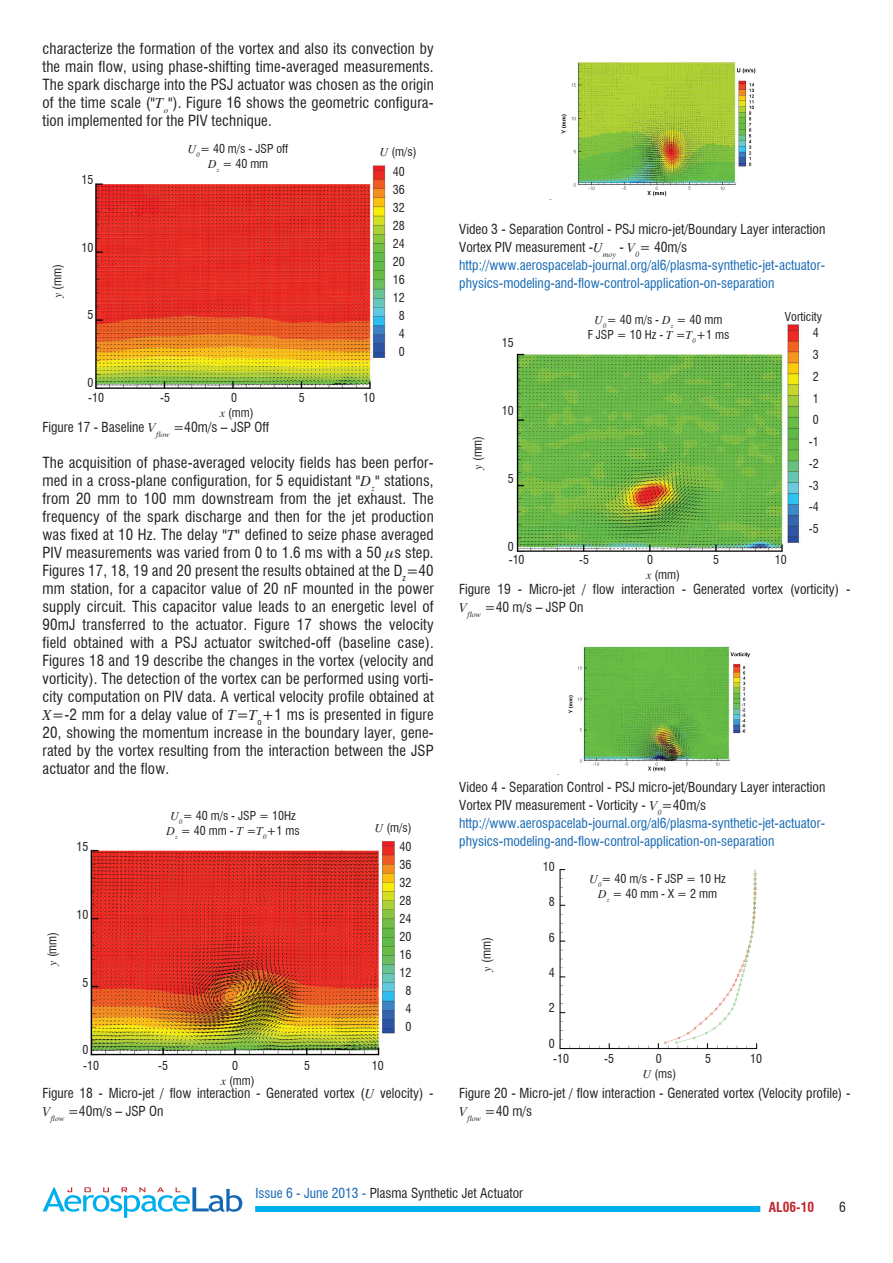
<style>
.page{position:relative;width:893px;height:1263px;background:#fff}
.page>*{position:absolute;margin:0;border:0;box-sizing:border-box;transform-origin:0 0}
.t1{font:condensed 15px/18px "Swiss 721 BT";letter-spacing:.01em;color:#231f20;text-align:justify}
.t2{font:condensed 13.5px/18px "Swiss 721 BT";color:#1468b3}
.t3{font:condensed 13.5px/18px "Swiss 721 BT";color:#231f20}
.t4{font:700 condensed 13.5px "Swiss 721 BT";color:#c0262d}
.t5{font:condensed 12px/18px "Swiss 721 BT";color:#231f20;text-align:center}
.s1{font-family:"Times";font-style:italic;font-stretch:normal}
.s2{color:#231f20}
.s3{font-family:"Times";font-style:italic;font-stretch:normal;color:#231f20}
.s4{color:#1468b3}
</style>
<div class="page">
<div style="left:255px;top:1206px;width:505px;height:6px;background:#00aeef"></div>
<svg style="left:43px;top:1187px;width:199px;height:31px"></svg>
<img style="left:95px;top:165px;width:291px;height:224px">
<img style="left:90px;top:841px;width:305px;height:215px">
<img style="left:549px;top:59px;width:207px;height:141px">
<img style="left:516px;top:324px;width:284px;height:228px">
<img style="left:568px;top:646px;width:182px;height:126px">
<img style="left:559px;top:869px;width:199px;height:181px">
<p class="t1" style="left:43px;top:40px;width:393px">characterize the formation of the vortex and also its convection by the main flow, using phase-shifting time-averaged measurements.<br>The spark discharge into the PSJ actuator was chosen as the origin of the time scale ("<span class="s1">T</span><sub>o</sub>"). Figure 16 shows the geometric configura&shy;tion implemented for the PIV technique.</p>
<p class="t5" style="left:81px;top:170px;width:13px">15</p>
<p class="t5" style="left:48px;top:298px;width:35px;rotate:-90deg"><span class="s1">y</span> (mm)</p>
<p class="t5" style="left:81px;top:238px;width:13px">10</p>
<p class="t5" style="left:87px;top:306px;width:7px">5</p>
<p class="t5" style="left:87px;top:374px;width:7px">0</p>
<p class="t5" style="left:188px;top:141px;width:102px;line-height:15px"><span class="s1">U</span><sub>0</sub>= 40 m/s - JSP off<br><span class="s1">D</span><sub>z</sub> = 40 mm</p>
<p class="t5" style="left:380px;top:141px;width:38px;line-height:20.1px"><span class="s1">U</span> (m/s)<br>40</p>
<p class="t5" style="left:393px;top:181px;width:13px">36<br>32<br>28<br>24<br>20<br>16<br>12<br>8<br>4<br>0</p>
<p class="t5" style="left:88px;top:389px;width:17px">-10</p>
<p class="t5" style="left:160px;top:389px;width:11px">-5</p>
<p class="t5" style="left:231px;top:389px;width:7px">0</p>
<p class="t5" style="left:299px;top:389px;width:7px">5</p>
<p class="t5" style="left:363px;top:389px;width:13px">10</p>
<p class="t5" style="left:220px;top:404px;width:35px"><span class="s1">x</span> (mm)</p>
<p class="t3" style="left:43px;top:418px;width:228px">Figure 17 - Baseline <span class="s1">V</span><sub>flow</sub> =40m/s – JSP Off</p>
<p class="t1" style="left:43px;top:454px;width:393px">The acquisition of phase-averaged velocity fields has been perfor&shy;med in a cross-plane configuration, for 5 equidistant "<span class="s1">D</span><sub>z</sub>" stations, from 20 mm to 100 mm downstream from the jet exhaust. The frequency of the spark discharge and then for the jet production was fixed at 10 Hz. The delay "<span class="s1">T</span>" defined to seize phase averaged PIV measurements was varied from 0 to 1.6 ms with a 50 s step.<br>Figures 17, 18, 19 and 20 present the results obtained at the D<sub>z</sub>=40 mm station, for a capacitor value of 20 nF mounted in the power supply circuit. This capacitor value leads to an energetic level of 90mJ transferred to the actuator. Figure 17 shows the velocity field obtained with a PSJ actuator switched-off (baseline case).<br>Figures 18 and 19 describe the changes in the vortex (velocity and vorticity). The detection of the vortex can be performed using vorti&shy;city computation on PIV data. A vertical velocity profile obtained at <span class="s1">X</span>=-2 mm for a delay value of <span class="s1">T</span>=<span class="s1">T</span><sub>o</sub>+1 ms is presented in figure 20, showing the momentum increase in the boundary layer, gene&shy;rated by the vortex resulting from the interaction between the JSP actuator and the flow.</p>
<p class="t5" style="left:76px;top:838px;width:13px">15</p>
<p class="t5" style="left:43px;top:966px;width:35px;rotate:-90deg"><span class="s1">y</span> (mm)</p>
<p class="t5" style="left:76px;top:905px;width:13px">10</p>
<p class="t5" style="left:82px;top:973px;width:7px">5</p>
<p class="t5" style="left:82px;top:1041px;width:7px">0</p>
<p class="t5" style="left:167px;top:808px;width:135px;line-height:15px"><span class="s1">U</span><sub>0</sub>= 40 m/s - JSP = 10Hz<br><span class="s1">D</span><sub>z</sub> = 40 mm - <span class="s1">T</span> =<span class="s1">T</span><sub>0</sub>+1 ms</p>
<p class="t5" style="left:375px;top:818px;width:38px;line-height:19px;text-align:right"><span class="s1">U</span> (m/s)<br>40</p>
<p class="t5" style="left:400px;top:855px;width:13px">36<br>32<br>28<br>24<br>20<br>16<br>12<br>8<br>4<br>0</p>
<p class="t5" style="left:83px;top:1056px;width:17px">-10</p>
<p class="t5" style="left:158px;top:1056px;width:11px">-5</p>
<p class="t5" style="left:232px;top:1056px;width:7px">0</p>
<p class="t5" style="left:304px;top:1056px;width:7px">5</p>
<p class="t5" style="left:372px;top:1056px;width:13px">10</p>
<p class="t5" style="left:221px;top:1071px;width:35px"><span class="s1">x</span> (mm)</p>
<p class="t3" style="left:43px;top:1084px;width:393px">Figure 18 - Micro-jet / flow interaction - Generated vortex (<span class="s1">U</span> velocity) -<br><span class="s1">V</span><sub>flow</sub> =40m/s – JSP On</p>
<p class="t2" style="left:459px;top:220px;width:368px"><span class="s2">Video 3 - Separation Control - PSJ micro-jet/Boundary Layer interaction Vortex PIV measurement -</span><span class="s3">U</span><sub>moy</sub> <span class="s2">-</span> <span class="s3">V</span><sub>0</sub><span class="s2">= 40m/s </span>http://www.aerospacelab-journal.org/al6/plasma-synthetic-jet-actuator&shy;physics-modeling-and-flow-control-application-on-separation</p>
<p class="t5" style="left:468px;top:470px;width:35px;rotate:-90deg"><span class="s1">y</span> (mm)</p>
<p class="t5" style="left:502px;top:334px;width:13px">15</p>
<p class="t5" style="left:502px;top:402px;width:13px">10</p>
<p class="t5" style="left:508px;top:470px;width:7px">5</p>
<p class="t5" style="left:508px;top:537px;width:7px">0</p>
<p class="t5" style="left:588px;top:312px;width:143px;line-height:15px"><span class="s1">U</span><sub>0</sub>= 40 m/s - <span class="s1">D</span><sub>z</sub> = 40 mm<br>F JSP = 10 Hz - <span class="s1">T</span> =<span class="s1">T</span><sub>0</sub>+1 ms</p>
<p class="t5" style="left:785px;top:308px;width:39px;line-height:16.8px;text-align:right">Vorticity<br>4</p>
<p class="t5" style="left:809px;top:344px;width:11px;line-height:21.8px">3<br>2<br>1<br>0 -1 -2 -3 -4 -5</p>
<p class="t5" style="left:509px;top:551px;width:17px">-10</p>
<p class="t5" style="left:579px;top:551px;width:11px">-5</p>
<p class="t5" style="left:647px;top:551px;width:7px">0</p>
<p class="t5" style="left:713px;top:551px;width:7px">5</p>
<p class="t5" style="left:775px;top:551px;width:13px">10</p>
<p class="t5" style="left:646px;top:566px;width:35px"><span class="s1">x</span> (mm)</p>
<p class="t3" style="left:459px;top:580px;width:393px">Figure 19 - Micro-jet / flow interaction - Generated vortex (vorticity) -<br><span class="s1">V</span><sub>flow</sub> =40 m/s – JSP On</p>
<p class="t2" style="left:459px;top:778px;width:368px"><span class="s2">Video 4 - Separation Control - PSJ micro-jet/Boundary Layer interaction Vortex PIV measurement - Vorticity -</span> <span class="s3">V</span><sub>0</sub><span class="s2">=40m/s </span>http://www.aerospacelab-journal.org/al6/plasma-synthetic-jet-actuator&shy;physics-modeling-and-flow-control-application-on-separation</p>
<p class="t5" style="left:477px;top:971px;width:35px;rotate:-90deg"><span class="s1">y</span> (mm)</p>
<p class="t5" style="left:543px;top:857px;width:13px">10</p>
<p class="t5" style="left:549px;top:893px;width:7px">8</p>
<p class="t5" style="left:549px;top:928px;width:7px">6</p>
<p class="t5" style="left:549px;top:963px;width:7px">4</p>
<p class="t5" style="left:549px;top:999px;width:7px">2</p>
<p class="t5" style="left:549px;top:1034px;width:7px">0</p>
<p class="t5" style="left:589px;top:871px;width:138px;line-height:15px"><span class="s1">U</span><sub>0</sub>= 40 m/s - F JSP = 10 Hz<br><span class="s1">D</span><sub>z</sub> = 40 mm - X = 2 mm</p>
<p class="t5" style="left:553px;top:1050px;width:17px">-10</p>
<p class="t5" style="left:604px;top:1050px;width:11px">-5</p>
<p class="t5" style="left:656px;top:1050px;width:7px">0</p>
<p class="t5" style="left:705px;top:1050px;width:7px">5</p>
<p class="t5" style="left:750px;top:1050px;width:13px">10</p>
<p class="t5" style="left:643px;top:1065px;width:35px"><span class="s1">U</span> (ms)</p>
<p class="t3" style="left:459px;top:1084px;width:393px">Figure 20 - Micro-jet / flow interaction - Generated vortex (Velocity profile) -<br><span class="s1">V</span><sub>flow</sub> =40 m/s</p>
<p class="t3" style="left:255px;top:1183px;width:269px"><span class="s4">Issue 6 - June 2013 -</span> Plasma Synthetic Jet Actuator</p>
<p class="t4" style="left:769px;top:1199px;width:47px">AL06-10</p>
<p class="t3" style="left:839px;top:1198px;width:8px">6</p>
</div>
